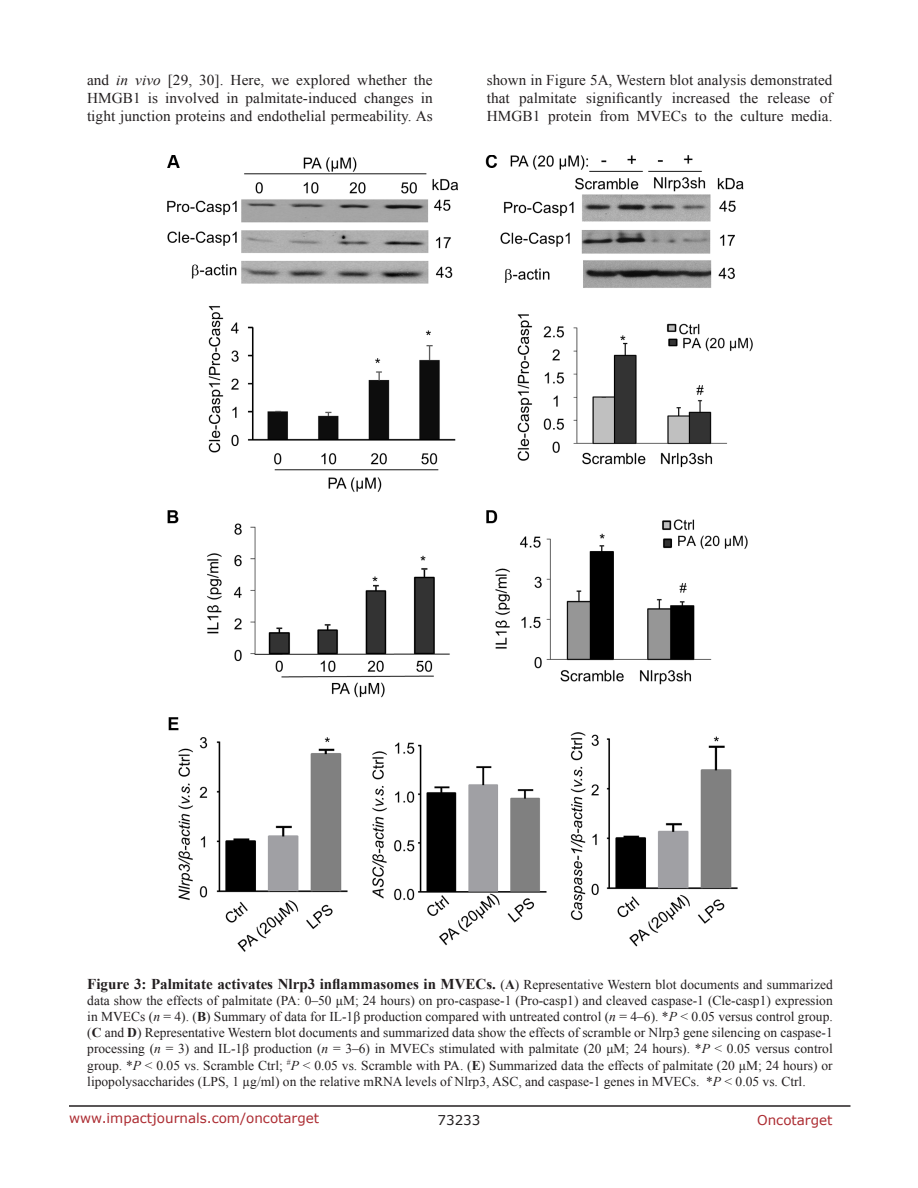
<style>
.page{position:relative;width:918px;height:1188px;background:#fff}
.page>*{position:absolute;margin:0;border:0;box-sizing:border-box;transform-origin:0 0}
.BodyText{font:15px/18px "Times New Roman";letter-spacing:.005em;color:#231f20;text-align:justify}
.FigureText{font:700 15px "Times New Roman";color:#231f20}
.FigureText-2{font:13.5px/16.2px "Times New Roman";color:#231f20;text-align:justify}
.t1{font:13.5px "Verdana";color:#ac2b31}
.t2{font:13.5px "Verdana";color:#231f20}
.s1{font-style:italic}
.s2{font-weight:400;font-size:13.5px}
.s3{font-size:13.5px}
.s4{font-weight:700}
</style>
<div class="page">
<hr style="left:69px;top:1105px;width:781px;height:2px;background:#231f20">
<img style="left:167px;top:156px;width:586px;height:795px">
<p class="BodyText" style="left:87px;top:71px;width:347px">and <span class="s1">in vivo</span> [29, 30]. Here, we explored whether the HMGB1 is involved in palmitate-induced changes in tight junction proteins and endothelial permeability. As</p>
<p class="BodyText" style="left:487px;top:71px;width:347px">shown in Figure 5A, Western blot analysis demonstrated that palmitate significantly increased the release of HMGB1 protein from MVECs to the culture media.</p>
<p class="FigureText" style="left:87px;top:973px;width:747px">Figure 3: Palmitate activates Nlrp3 inflammasomes in MVECs. <span class="s2">(</span><span class="s3">A</span><span class="s2">) Representative Western blot documents and summarized</span></p>
<p class="FigureText-2" style="left:87px;top:992px;width:747px">data show the effects of palmitate (PA: 0–50 μM; 24 hours) on pro-caspase-1 (Pro-casp1) and cleaved caspase-1 (Cle-casp1) expression in MVECs (<span class="s1">n</span> = 4). (<span class="s4">B</span>) Summary of data for IL-1β production compared with untreated control (<span class="s1">n</span> = 4–6). *<span class="s1">P</span> &lt; 0.05 versus control group. (<span class="s4">C</span> and <span class="s4">D</span>) Representative Western blot documents and summarized data show the effects of scramble or Nlrp3 gene silencing on caspase-1 processing (<span class="s1">n</span> = 3) and IL-1β production (<span class="s1">n</span> = 3–6) in MVECs stimulated with palmitate (20 μM; 24 hours). *<span class="s1">P</span> &lt; 0.05 versus control group. *<span class="s1">P</span> &lt; 0.05 vs. Scramble Ctrl; <sup>#</sup><span class="s1">P</span> &lt; 0.05 vs. Scramble with PA. (<span class="s4">E</span>) Summarized data the effects of palmitate (20 μM; 24 hours) or lipopolysaccharides (LPS, 1 µg/ml) on the relative mRNA levels of Nlrp3, ASC, and caspase-1 genes in MVECs. *<span class="s1">P</span> &lt; 0.05 vs. Ctrl.</p>
<p class="t1" style="left:69px;top:1109px;width:252px">www.impactjournals.com/oncotarget</p>
<p class="t2" style="left:438px;top:1111px;width:44px">73233</p>
<p class="t1" style="left:757px;top:1111px;width:77px">Oncotarget</p>
</div>
